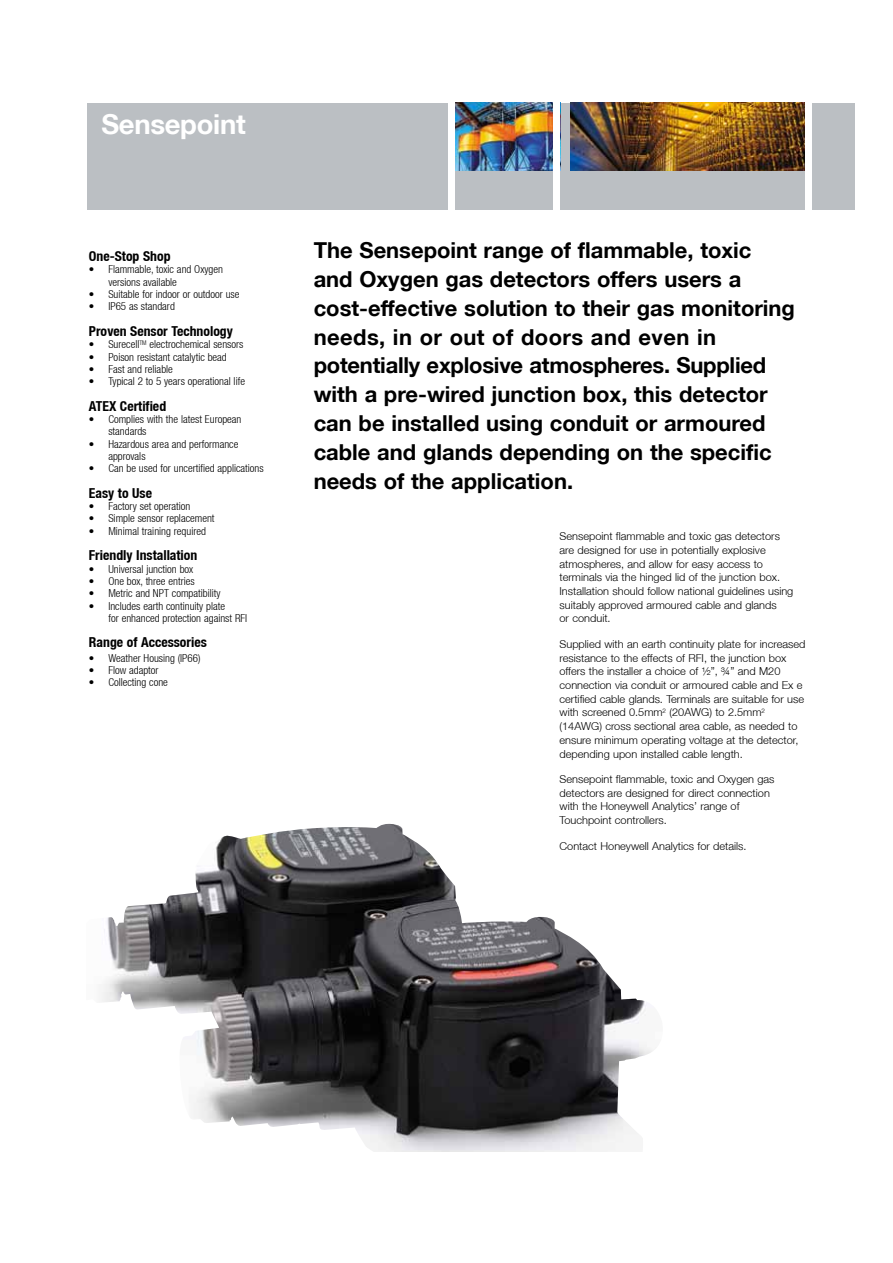
<style>
.page{position:relative;width:893px;height:1263px;background:#fff}
.page>*{position:absolute;margin:0;border:0;box-sizing:border-box;transform-origin:0 0}
.t1{font:700 27.45px "Helvetica Neue LT";letter-spacing:-.01em;color:#fff}
.t2{font:700 21.9px/28.8px "Helvetica Neue LT";color:#000}
.t3{font:700 condensed 13.65px "Helvetica Neue LT";color:#000}
.t4{font:300 10.95px/13.6px "Helvetica Neue LT";color:#000}
.t5{font:300 condensed 10.95px/12.3px "Helvetica Neue LT";color:#000}
</style>
<div class="page">
<div style="left:88px;top:103px;width:767px;height:107px;background:#bbbfc3"></div>
<img style="left:455px;top:102px;width:106px;height:68px">
<div style="left:448px;top:99px;width:6px;height:112px;background:#fff"></div>
<img style="left:101px;top:824px;width:552px;height:328px">
<img style="left:570px;top:102px;width:235px;height:68px">
<div style="left:553px;top:99px;width:7px;height:112px;background:#fff"></div>
<div style="left:805px;top:99px;width:6px;height:112px;background:#fff"></div>
<h1 class="t1" style="left:101px;top:107px;width:146px">Sensepoint</h1>
<p class="t3" style="left:89px;top:248px;width:83px">One-Stop Shop</p>
<p class="t5" style="left:108px;top:263px;width:116px;text-indent:-19px">• Flammable, toxic and Oxygen versions available</p>
<p class="t5" style="left:89px;top:288px;width:152px">• Suitable for indoor or outdoor use</p>
<p class="t5" style="left:89px;top:300px;width:87px">• IP65 as standard</p>
<p class="t3" style="left:89px;top:323px;width:146px">Proven Sensor Technology</p>
<p class="t5" style="left:89px;top:338px;width:156px">• Surecell<sup>TM</sup> electrochemical sensors</p>
<p class="t5" style="left:89px;top:350px;width:139px">• Poison resistant catalytic bead</p>
<p class="t5" style="left:89px;top:363px;width:85px">• Fast and reliable</p>
<p class="t5" style="left:89px;top:375px;width:158px">• Typical 2 to 5 years operational life</p>
<p class="t3" style="left:89px;top:397px;width:79px">ATEX Certified</p>
<p class="t5" style="left:108px;top:413px;width:135px;text-indent:-19px">• Complies with the latest European standards</p>
<p class="t5" style="left:108px;top:437px;width:132px;text-indent:-19px">• Hazardous area and performance approvals</p>
<p class="t5" style="left:89px;top:462px;width:176px">• Can be used for uncertified applications</p>
<p class="t3" style="left:89px;top:485px;width:65px">Easy to Use</p>
<p class="t5" style="left:89px;top:500px;width:103px">• Factory set operation</p>
<p class="t5" style="left:89px;top:512px;width:127px">• Simple sensor replacement</p>
<p class="t5" style="left:89px;top:525px;width:119px">• Minimal training required</p>
<p class="t3" style="left:89px;top:547px;width:110px">Friendly Installation</p>
<p class="t5" style="left:89px;top:562px;width:106px">• Universal junction box</p>
<p class="t5" style="left:89px;top:575px;width:107px">• One box, three entries</p>
<p class="t5" style="left:89px;top:587px;width:133px">• Metric and NPT compatibility</p>
<p class="t5" style="left:108px;top:599px;width:140px;text-indent:-19px">• Includes earth continuity plate<br>for enhanced protection against RFI</p>
<p class="t3" style="left:89px;top:634px;width:119px">Range of Accessories</p>
<p class="t5" style="left:89px;top:651px;width:113px">• Weather Housing (IP66)</p>
<p class="t5" style="left:89px;top:664px;width:71px">• Flow adaptor</p>
<p class="t5" style="left:89px;top:676px;width:80px">• Collecting cone</p>
<p class="t2" style="left:314px;top:236px;width:483px">The Sensepoint range of flammable, toxic and Oxygen gas detectors offers users a cost-effective solution to their gas monitoring needs, in or out of doors and even in potentially explosive atmospheres. Supplied with a pre-wired junction box, this detector can be installed using conduit or armoured cable and glands depending on the specific needs of the application.</p>
<p class="t4" style="left:560px;top:529px;width:235px">Sensepoint flammable and toxic gas detectors are designed for use in potentially explosive atmospheres, and allow for easy access to terminals via the hinged lid of the junction box.<br>Installation should follow national guidelines using suitably approved armoured cable and glands<br>or conduit.</p>
<p class="t4" style="left:560px;top:637px;width:247px">Supplied with an earth continuity plate for increased resistance to the effects of RFI, the junction box offers the installer a choice of ½”, ¾” and M20 connection via conduit or armoured cable and Ex e certified cable glands. Terminals are suitable for use with screened 0.5mm<sup>2</sup> (20AWG) to 2.5mm<sup>2 </sup>(14AWG) cross sectional area cable, as needed to ensure minimum operating voltage at the detector, depending upon installed cable length.</p>
<p class="t4" style="left:560px;top:772px;width:216px">Sensepoint flammable, toxic and Oxygen gas detectors are designed for direct connection with the Honeywell Analytics’ range of Touchpoint controllers.</p>
<p class="t4" style="left:560px;top:838px;width:189px">Contact Honeywell Analytics for details.</p>
</div>
